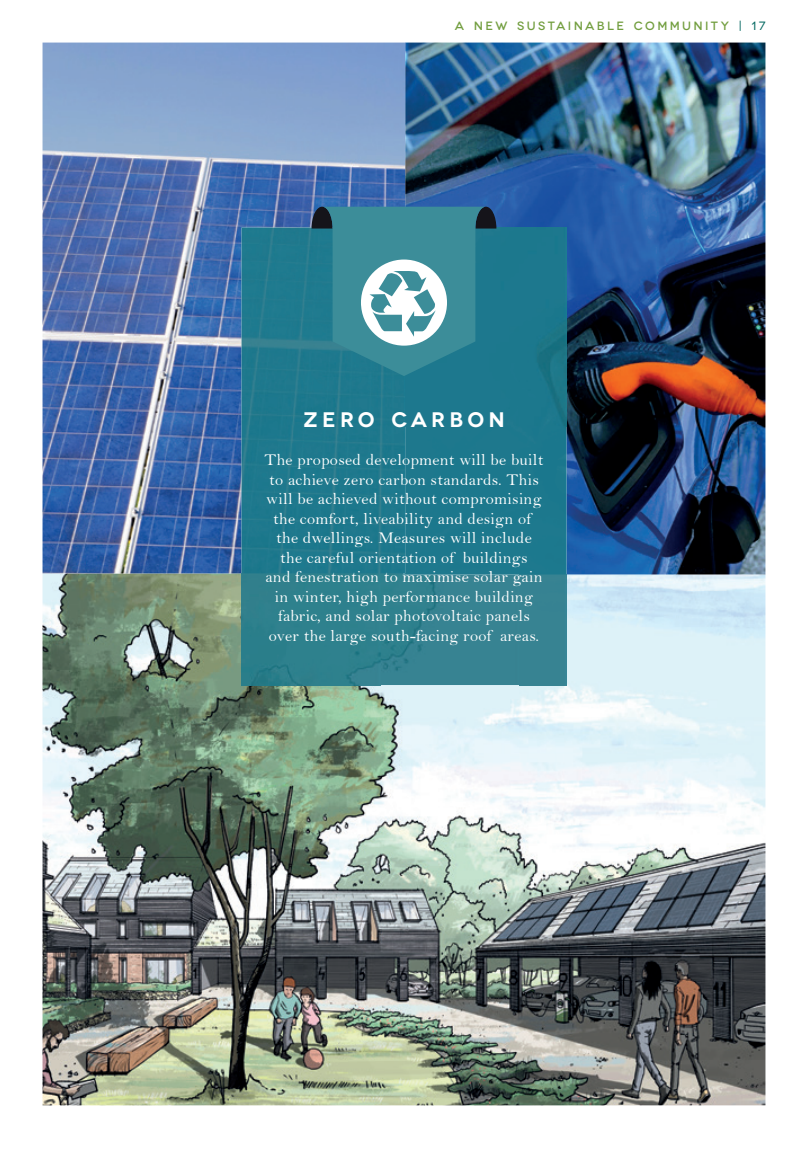
<style>
.page{position:relative;width:808px;height:1149px;background:#fff}
.page>*{position:absolute;margin:0;border:0;box-sizing:border-box;transform-origin:0 0}
.t1{font:600 21px "Novecentowide";letter-spacing:.2em;color:#fff}
.t2{font:16.5px/19.5px "Bell";letter-spacing:.02em;color:#fff;text-align:center}
.t3{font:500 12px "Novecentowide";letter-spacing:.2em;color:#729e3f}
.s1{font-weight:400;color:#00665f}
</style>
<div class="page">
<img style="left:43px;top:43px;width:722px;height:1061px">
<div style="left:241px;top:573px;width:325px;height:111px;background:#32818f"></div>
<div style="left:405px;top:227px;width:161px;height:198px;background:#1d788e"></div>
<div style="left:403px;top:425px;width:163px;height:149px;background:#1c788d"></div>
<img style="left:241px;top:227px;width:164px;height:346px">
<svg style="left:312px;top:207px;width:184px;height:169px;background:#4b929f"></svg>
<p class="t3" style="left:455px;top:18px;width:312px">A NEW SUSTAINABLE COMMUNITY <span class="s1">| 17</span></p>
<p class="t1" style="left:303px;top:406px;width:203px">ZERO CARBON</p>
<p class="t2" style="left:264px;top:450px;width:280px">The proposed development will be built to achieve zero carbon standards. This will be achieved without compromising the comfort, liveability and design of the dwellings. Measures will include the careful orientation of buildings<br>and fenestration to maximise solar gain in winter, high performance building fabric, and solar photovoltaic panels over the large south-facing roof areas.</p>
</div>
